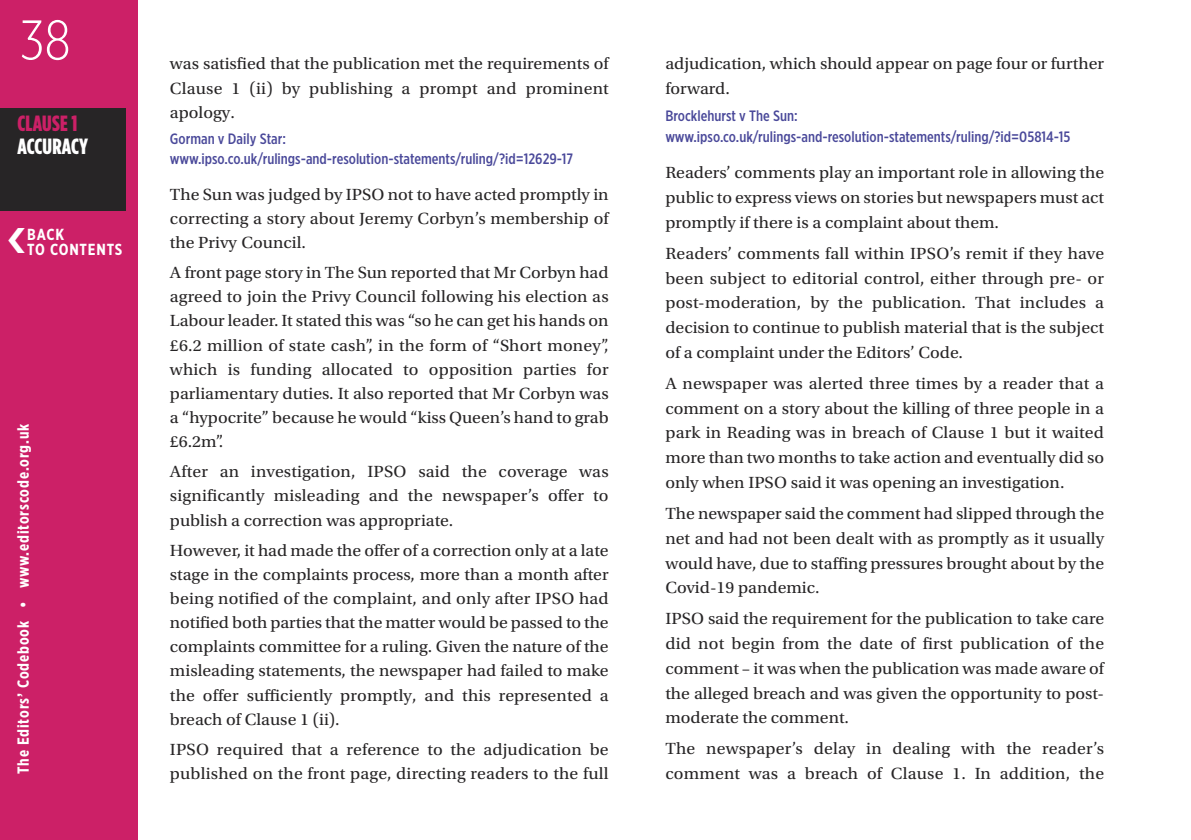
<style>
.page{position:relative;width:1191px;height:840px;background:#fff}
.page>*{position:absolute;margin:0;border:0;box-sizing:border-box;transform-origin:0 0}
.t1{font:300 56px "Gotham Extra Narrow";color:#fff}
.t2{font:900 22px "Gotham Cond";letter-spacing:.005em;color:#fff}
.t3{font:900 22px "Gotham Cond";letter-spacing:.01em;color:#cc2067}
.t4{font:17px/24.2px "Utopia Std";color:#272526;text-align:justify;scale:1.05 1}
.t5{font:700 16px/15px "Gotham Extra Narrow";letter-spacing:.05em;color:#fff}
.t6{font:500 15px/20.2px "Gotham Extra Narrow";color:#4a499a}
</style>
<div class="page">
<div style="left:0;top:0;width:138px;height:839px;background:#cc2067"></div>
<div style="left:0;top:108px;width:126px;height:102px;background:#272526"></div>
<h1 class="t1" style="left:20px;top:7px;width:53px">38</h1>
<p class="t3" style="left:18px;top:111px;width:61px">CLAUSE 1</p>
<p class="t2" style="left:18px;top:133px;width:72px">ACCURACY</p>
<p class="t5" style="left:27px;top:226px;width:97px">BACK<br>TO CONTENTS</p>
<p class="t5" style="left:16px;top:773px;width:351px;rotate:-90deg">The Editors’ Codebook • www.editorscode.org.uk</p>
<p class="t4" style="left:170px;top:53px;width:419px">was satisfied that the publication met the requirements of Clause 1 (ii) by publishing a prompt and prominent apology.</p>
<p class="t6" style="left:170px;top:128px;width:404px">Gorman v Daily Star: www.ipso.co.uk/rulings-and-resolution-statements/ruling/?id=12629-17</p>
<p class="t4" style="left:170px;top:183px;width:419px">The Sun was judged by IPSO not to have acted promptly in correcting a story about Jeremy Corbyn’s membership of the Privy Council.</p>
<p class="t4" style="left:170px;top:262px;width:419px">A front page story in The Sun reported that Mr Corbyn had agreed to join the Privy Council following his election as Labour leader. It stated this was “so he can get his hands on £6.2 million of state cash”, in the form of “Short money”, which is funding allocated to opposition parties for parliamentary duties. It also reported that Mr Corbyn was a “hypocrite” because he would “kiss Queen’s hand to grab £6.2m”.</p>
<p class="t4" style="left:170px;top:461px;width:419px">After an investigation, IPSO said the coverage was significantly misleading and the newspaper’s offer to publish a correction was appropriate.</p>
<p class="t4" style="left:170px;top:539px;width:419px">However, it had made the offer of a correction only at a late stage in the complaints process, more than a month after being notified of the complaint, and only after IPSO had notified both parties that the matter would be passed to the complaints committee for a ruling. Given the nature of the misleading statements, the newspaper had failed to make the offer sufficiently promptly, and this represented a breach of Clause 1 (ii).</p>
<p class="t4" style="left:170px;top:738px;width:419px">IPSO required that a reference to the adjudication be published on the front page, directing readers to the full</p>
<p class="t4" style="left:665px;top:53px;width:419px;line-height:24.8px">adjudication, which should appear on page four or further forward.</p>
<p class="t6" style="left:665px;top:105px;width:406px;line-height:20.8px">Brocklehurst v The Sun: www.ipso.co.uk/rulings-and-resolution-statements/ruling/?id=05814-15</p>
<p class="t4" style="left:665px;top:162px;width:419px;line-height:24.8px">Readers’ comments play an important role in allowing the public to express views on stories but newspapers must act promptly if there is a complaint about them.</p>
<p class="t4" style="left:665px;top:242px;width:419px;line-height:24.8px">Readers’ comments fall within IPSO’s remit if they have been subject to editorial control, either through pre- or post-moderation, by the publication. That includes a decision to continue to publish material that is the subject of a complaint under the Editors’ Code.</p>
<p class="t4" style="left:665px;top:372px;width:419px;line-height:24.8px">A newspaper was alerted three times by a reader that a comment on a story about the killing of three people in a park in Reading was in breach of Clause 1 but it waited more than two months to take action and eventually did so only when IPSO said it was opening an investigation.</p>
<p class="t4" style="left:665px;top:502px;width:419px;line-height:24.8px">The newspaper said the comment had slipped through the net and had not been dealt with as promptly as it usually would have, due to staffing pressures brought about by the Covid-19 pandemic.</p>
<p class="t4" style="left:665px;top:607px;width:419px;line-height:24.8px">IPSO said the requirement for the publication to take care did not begin from the date of first publication of the comment – it was when the publication was made aware of the alleged breach and was given the opportunity to post&shy;moderate the comment.</p>
<p class="t4" style="left:665px;top:737px;width:419px;line-height:24.8px">The newspaper’s delay in dealing with the reader’s comment was a breach of Clause 1. In addition, the</p>
</div>
